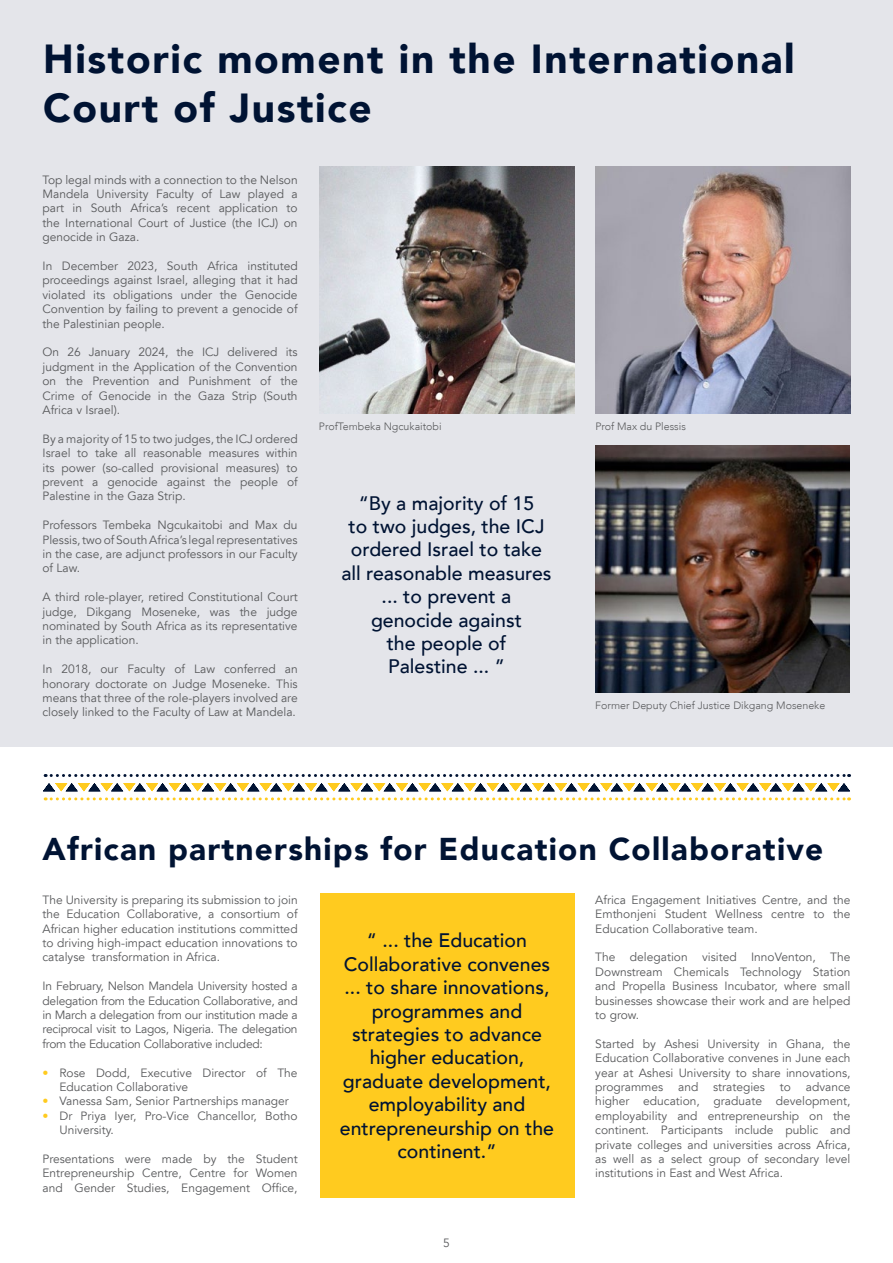
<style>
.page{position:relative;width:893px;height:1263px;background:#fff}
.page>*{position:absolute;margin:0;border:0;box-sizing:border-box;transform-origin:0 0}
.t1{font:900 40.5px/48.6px "Avenir LT";letter-spacing:.04em;color:#001333}
.t2{font:900 31.5px "Avenir LT";letter-spacing:.04em;color:#001333}
.t3{font:500 19.5px/23.4px "Avenir LT";color:#001333;text-align:center}
.t4{font:12px/14.4px "Avenir LT";color:#58595b;text-align:justify}
.t5{font:300 10.65px "Avenir LT";color:#58595b}
.s1{color:#ffcb1f}
</style>
<div class="page">
<div style="left:0;top:0;width:893px;height:746px;background:#e4e5ea"></div>
<img style="left:595px;top:167px;width:255px;height:246px">
<img style="left:320px;top:167px;width:254px;height:246px">
<img style="left:595px;top:446px;width:254px;height:246px">
<svg style="left:45px;top:774px;width:805px;height:3px"></svg>
<svg style="left:45px;top:797px;width:805px;height:3px"></svg>
<svg style="left:43px;top:783px;width:807px;height:8px"></svg>
<div style="left:320px;top:893px;width:254px;height:304px;background:#ffcb1f"></div>
<h1 class="t1" style="left:43px;top:34px;width:753px">Historic moment in the International<br>Court of Justice</h1>
<p class="t4" style="left:43px;top:173px;width:257px">Top legal minds with a connection to the Nelson Mandela University Faculty of Law played a part in South Africa’s recent application to the International Court of Justice (the ICJ) on genocide in Gaza.</p>
<p class="t4" style="left:43px;top:259px;width:257px">In December 2023, South Africa instituted proceedings against Israel, alleging that it had violated its obligations under the Genocide Convention by failing to prevent a genocide of the Palestinian people.</p>
<p class="t4" style="left:43px;top:345px;width:257px">On 26 January 2024, the ICJ delivered its judgment in the Application of the Convention on the Prevention and Punishment of the Crime of Genocide in the Gaza Strip (South Africa v Israel).</p>
<p class="t4" style="left:43px;top:432px;width:257px">By a majority of 15 to two judges, the ICJ ordered Israel to take all reasonable measures within its power (so-called provisional measures) to prevent a genocide against the people of Palestine in the Gaza Strip.</p>
<p class="t4" style="left:43px;top:518px;width:257px">Professors Tembeka Ngcukaitobi and Max du Plessis, two of South Africa’s legal representatives in the case, are adjunct professors in our Faculty of Law.</p>
<p class="t4" style="left:43px;top:590px;width:257px">A third role-player, retired Constitutional Court judge, Dikgang Moseneke, was the judge nominated by South Africa as its representative in the application.</p>
<p class="t4" style="left:43px;top:662px;width:257px">In 2018, our Faculty of Law conferred an honorary doctorate on Judge Moseneke. This means that three of the role-players involved are closely linked to the Faculty of Law at Mandela.</p>
<p class="t5" style="left:319px;top:420px;width:124px">ProfTembeka Ngcukaitobi</p>
<p class="t5" style="left:595px;top:420px;width:92px">Prof Max du Plessis</p>
<h3 class="t3" style="left:341px;top:492px;width:212px">“By a majority of 15<br>to two judges, the ICJ ordered Israel to take all reasonable measures ... to prevent a genocide against<br>the people of<br>Palestine ... ”</h3>
<p class="t5" style="left:595px;top:699px;width:232px">Former Deputy Chief Justice Dikgang Moseneke</p>
<h2 class="t2" style="left:43px;top:830px;width:782px">African partnerships for Education Collaborative</h2>
<p class="t4" style="left:595px;top:893px;width:257px">Africa Engagement Initiatives Centre, and the Emthonjeni Student Wellness centre to the Education Collaborative team.</p>
<p class="t4" style="left:595px;top:950px;width:257px">The delegation visited InnoVenton, The Downstream Chemicals Technology Station and Propella Business Incubator, where small businesses showcase their work and are helped to grow.</p>
<p class="t4" style="left:595px;top:1037px;width:257px">Started by Ashesi University in Ghana, the Education Collaborative convenes in June each year at Ashesi University to share innovations, programmes and strategies to advance higher education, graduate development, employability and entrepreneurship on the continent. Participants include public and private colleges and universities across Africa, as well as a select group of secondary level institutions in East and West Africa.</p>
<p class="t4" style="left:43px;top:893px;width:257px">The University is preparing its submission to join the Education Collaborative, a consortium of African higher education institutions committed to driving high-impact education innovations to catalyse transformation in Africa.</p>
<p class="t4" style="left:43px;top:979px;width:257px">In February, Nelson Mandela University hosted a delegation from the Education Collaborative, and in March a delegation from our institution made a reciprocal visit to Lagos, Nigeria. The delegation from the Education Collaborative included:</p>
<p class="t4" style="left:60px;top:1065px;width:240px;text-indent:-17px"><span class="s1">•</span> Rose Dodd, Executive Director of The<br>Education Collaborative</p>
<p class="t4" style="left:43px;top:1094px;width:248px"><span class="s1">•</span> Vanessa Sam, Senior Partnerships manager</p>
<p class="t4" style="left:60px;top:1109px;width:240px;text-indent:-17px"><span class="s1">•</span> Dr Priya Iyer, Pro-Vice Chancellor, Botho<br>University.</p>
<p class="t4" style="left:43px;top:1152px;width:257px">Presentations were made by the Student Entrepreneurship Centre, Centre for Women and Gender Studies, Engagement Office,</p>
<h3 class="t3" style="left:340px;top:929px;width:216px">“ ... the Education<br>Collaborative convenes ... to share innovations, programmes and strategies to advance higher education, graduate development, employability and entrepreneurship on the continent.”</h3>
<p class="t4" style="left:443px;top:1236px;width:8px">5</p>
</div>
